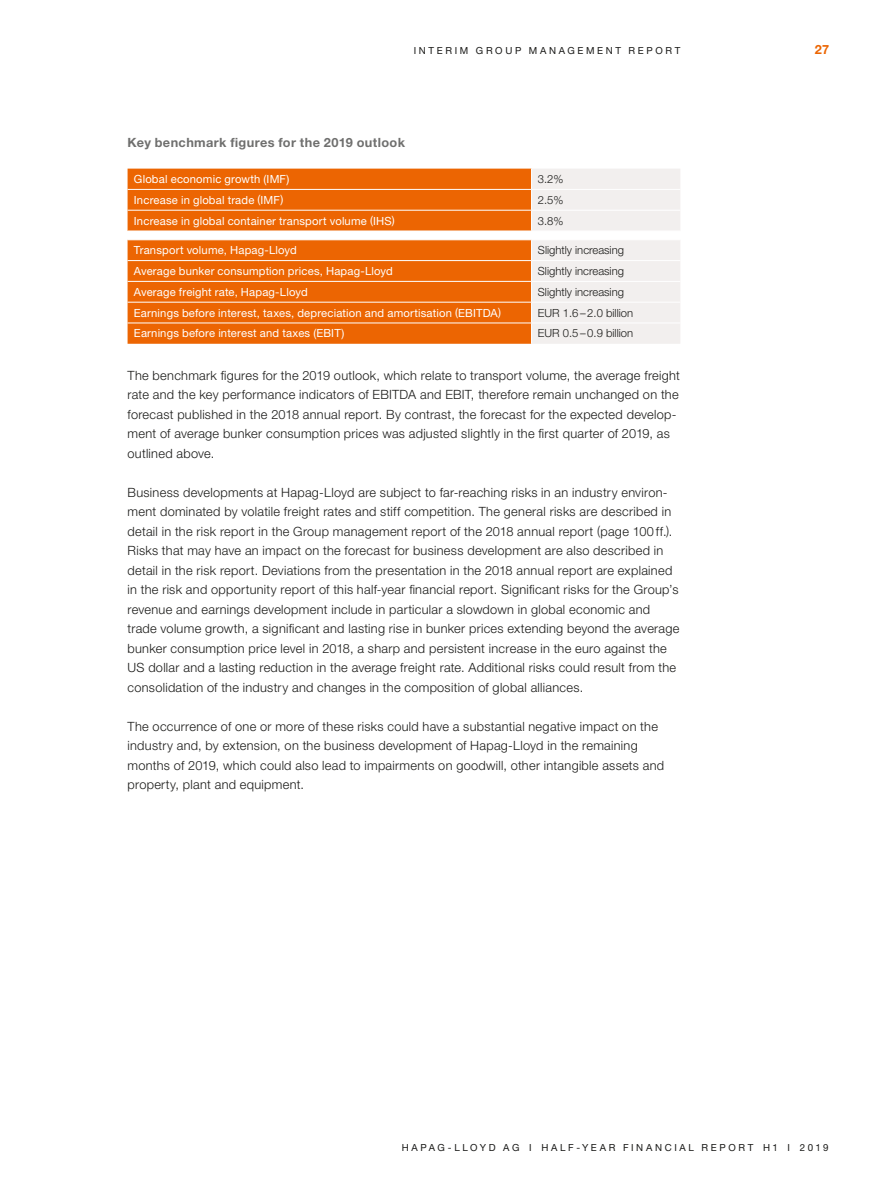
<style>
.page{position:relative;width:893px;height:1191px;background:#fff}
.page>*{position:absolute;margin:0;border:0;box-sizing:border-box;transform-origin:0 0}
.t1{font:300 12.75px/19.5px "Helvetica Neue LT";letter-spacing:.02em;color:#1a1a18}
.t2{font:700 12.75px "Helvetica Neue LT";letter-spacing:.03em;color:#6f6f6e}
.t3{font:700 12.75px "Helvetica Neue LT";color:#ec6502}
.t4{font:11.25px "Helvetica Neue LT";letter-spacing:.015em;color:#fff}
.t5{font:300 11.25px "Helvetica Neue LT";color:#1a1a18}
.t6{font:9.75px "Helvetica Neue LT";letter-spacing:.27em;color:#1a1a18}
</style>
<div class="page">
<svg style="left:128px;top:169px;width:403px;height:175px;background:#ed6d10"></svg>
<hr style="left:128px;top:189px;width:404px;height:1px;background:#fff">
<hr style="left:128px;top:210px;width:404px;height:1px;background:#fff">
<hr style="left:128px;top:231px;width:404px;height:1px;background:#fff">
<hr style="left:128px;top:239px;width:404px;height:1px;background:#fff">
<hr style="left:128px;top:260px;width:404px;height:1px;background:#fff">
<hr style="left:128px;top:281px;width:404px;height:1px;background:#fff">
<hr style="left:128px;top:302px;width:404px;height:1px;background:#fff">
<hr style="left:128px;top:322px;width:404px;height:1px;background:#fff">
<svg style="left:531px;top:169px;width:149px;height:175px;background:#f3f0ef"></svg>
<p class="t6" style="left:414px;top:44px;width:48px">Interim</p>
<p class="t6" style="left:476px;top:44px;width:206px">g roup ma nag em ent report</p>
<p class="t3" style="left:815px;top:41px;width:16px">27</p>
<p class="t2" style="left:128px;top:135px;width:279px">Key benchmark figures for the 2019 outlook</p>
<p class="t4" style="left:134px;top:172px;width:157px">Global economic growth (IMF)</p>
<p class="t5" style="left:538px;top:172px;width:27px">3.2%</p>
<p class="t4" style="left:134px;top:193px;width:151px">Increase in global trade (IMF)</p>
<p class="t5" style="left:538px;top:193px;width:27px">2.5%</p>
<p class="t4" style="left:134px;top:214px;width:262px">Increase in global container transport volume (IHS)</p>
<p class="t5" style="left:538px;top:214px;width:27px">3.8%</p>
<p class="t4" style="left:134px;top:243px;width:164px">Transport volume, Hapag-Lloyd</p>
<p class="t5" style="left:538px;top:243px;width:88px">Slightly increasing</p>
<p class="t4" style="left:134px;top:264px;width:260px">Average bunker consumption prices, Hapag-Lloyd</p>
<p class="t5" style="left:538px;top:264px;width:88px">Slightly increasing</p>
<p class="t4" style="left:134px;top:285px;width:175px">Average freight rate, Hapag-Lloyd</p>
<p class="t5" style="left:538px;top:285px;width:88px">Slightly increasing</p>
<p class="t4" style="left:134px;top:306px;width:369px">Earnings before interest, taxes, depreciation and amortisation (EBITDA)</p>
<p class="t5" style="left:538px;top:306px;width:97px">EUR 1.6-2.0 billion</p>
<p class="t4" style="left:134px;top:327px;width:212px">Earnings before interest and taxes (EBIT)</p>
<p class="t5" style="left:538px;top:326px;width:97px">EUR 0.5-0.9 billion</p>
<p class="t1" style="left:128px;top:365px;width:554px">The benchmark figures for the 2019 outlook, which relate to transport volume, the average freight rate and the key performance indicators of EBITDA and EBIT, therefore remain unchanged on the forecast published in the 2018 annual report. By contrast, the forecast for the expected develop&shy;ment of average bunker consumption prices was adjusted slightly in the first quarter of 2019, as outlined above.</p>
<p class="t1" style="left:128px;top:482px;width:553px">Business developments at Hapag-Lloyd are subject to far-reaching risks in an industry environ&shy;ment dominated by volatile freight rates and stiff competition. The general risks are described in detail in the risk report in the Group management report of the 2018 annual report (page 100 ff.).<br>Risks that may have an impact on the forecast for business development are also described in detail in the risk report. Deviations from the presentation in the 2018 annual report are explained in the risk and opportunity report of this half-year financial report. Significant risks for the Group’s revenue and earnings development include in particular a slowdown in global economic and trade volume growth, a significant and lasting rise in bunker prices extending beyond the average bunker consumption price level in 2018, a sharp and persistent increase in the euro against the US dollar and a lasting reduction in the average freight rate. Additional risks could result from the consolidation of the industry and changes in the composition of global alliances.</p>
<p class="t1" style="left:128px;top:716px;width:538px">The occurrence of one or more of these risks could have a substantial negative impact on the industry and, by extension, on the business development of Hapag-Lloyd in the remaining months of 2019, which could also lead to impairments on goodwill, other intangible assets and property, plant and equipment.</p>
<p class="t6" style="left:402px;top:1141px;width:280px">Hapag -Ll oyd AG I Hal f-yea r fi na ncial</p>
<p class="t6" style="left:701px;top:1141px;width:128px">report H1 I 2019</p>
</div>
